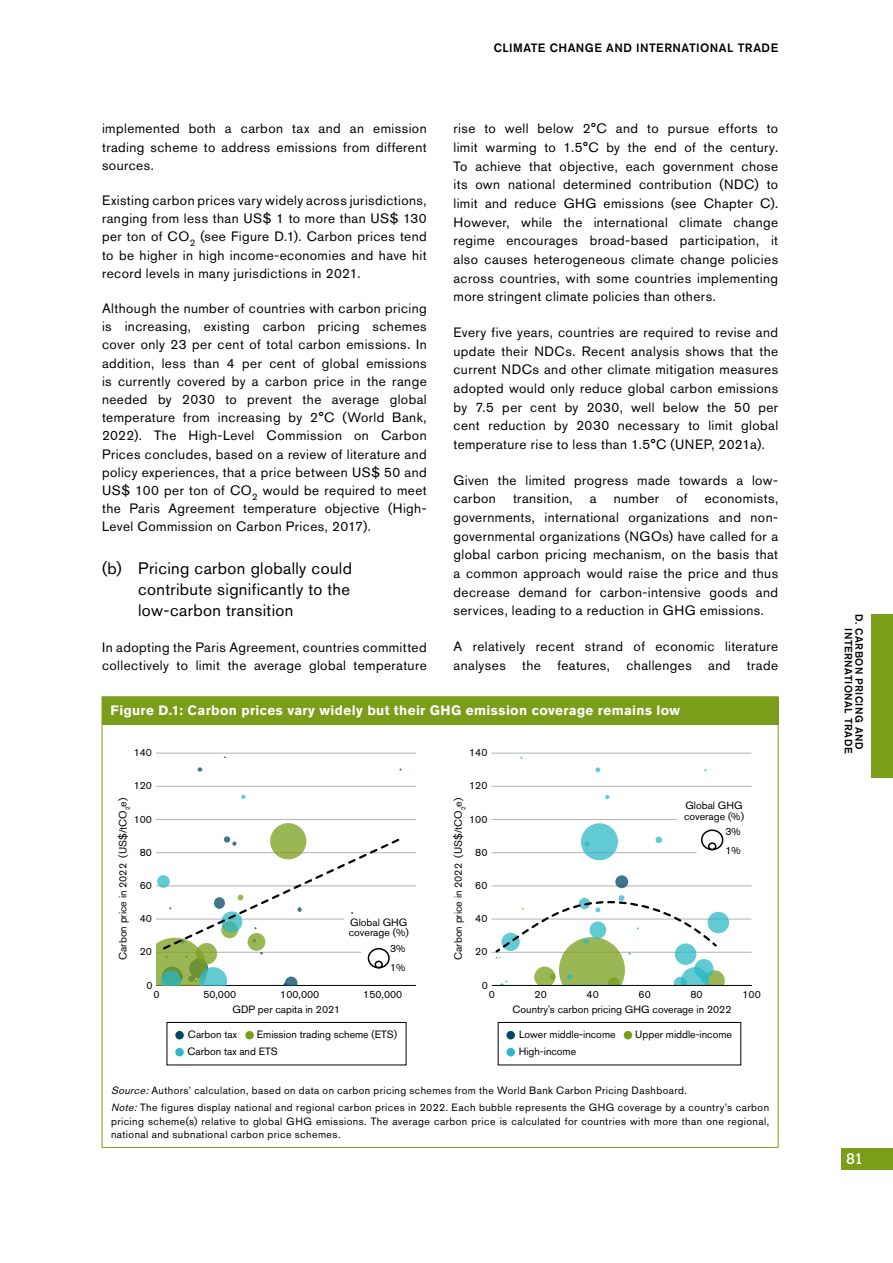
<style>
.page{position:relative;width:893px;height:1263px;background:#fff}
.page>*{position:absolute;margin:0;border:0;box-sizing:border-box;transform-origin:0 0}
.t1{font:16.5px/21.1px "Akzidenz Grotesk BE";letter-spacing:.025em;color:#000;text-align:justify}
.t2{font:15px "Calvert MT Std";color:#fff}
.t3{font:13.5px/18.6px "Akzidenz Grotesk BE";letter-spacing:.03em;color:#000;text-align:justify}
.t4{font:700 13.5px "Akzidenz Grotesk BE";letter-spacing:.03em;color:#fff}
.t5{font:500 12px "Akzidenz Grotesk BE";letter-spacing:.04em;color:#000}
.t6{font:10.5px/19px "Akzidenz Grotesk BE";letter-spacing:.035em;color:#000}
.t7{font:10.5px/10.5px "Akzidenz Grotesk BE";color:#000}
.t8{font:500 10.5px/10.5px "Akzidenz Grotesk BE";letter-spacing:.045em;color:#000}
.s1{font-style:italic}
</style>
<div class="page">
<div style="left:842px;top:1148px;width:51px;height:21px;background:#7a9e1a"></div>
<div style="left:872px;top:614px;width:21px;height:164px;background:#7a9e1a"></div>
<div style="left:102px;top:697px;width:676px;height:27px;background:#7a9e1a"></div>
<hr style="left:102px;top:696px;width:676px;height:1px;background:#7a9e1a">
<svg style="left:778px;top:697px;width:1px;height:27px"></svg>
<hr style="left:102px;top:724px;width:1px;height:362px;background:#7a9e1a">
<hr style="left:778px;top:724px;width:1px;height:362px;background:#7a9e1a">
<hr style="left:102px;top:1086px;width:1px;height:61px;background:#7a9e1a">
<hr style="left:778px;top:1086px;width:1px;height:61px;background:#7a9e1a">
<hr style="left:102px;top:1147px;width:676px;height:1px;background:#7a9e1a">
<hr style="left:156px;top:985px;width:260px;height:1px;background:#000">
<hr style="left:156px;top:753px;width:260px;height:1px;background:#b3b2b2">
<hr style="left:156px;top:786px;width:260px;height:1px;background:#b3b2b2">
<hr style="left:156px;top:819px;width:260px;height:1px;background:#b3b2b2">
<hr style="left:156px;top:852px;width:260px;height:1px;background:#b3b2b2">
<hr style="left:156px;top:885px;width:260px;height:1px;background:#b3b2b2">
<div style="left:167px;top:1022px;width:239px;height:43px;border:1px solid #000"></div>
<div style="left:175px;top:1031px;width:9px;height:8px;background:#004763;border-radius:50%"></div>
<div style="left:245px;top:1031px;width:9px;height:8px;background:#7a9e1a;border-radius:50%"></div>
<div style="left:175px;top:1048px;width:9px;height:8px;background:#2db8c5;border-radius:50%"></div>
<hr style="left:491px;top:753px;width:260px;height:1px;background:#b3b2b2">
<hr style="left:491px;top:786px;width:260px;height:1px;background:#b3b2b2">
<hr style="left:491px;top:819px;width:186px;height:1px;background:#b3b2b2">
<hr style="left:491px;top:852px;width:206px;height:1px;background:#b3b2b2">
<hr style="left:491px;top:919px;width:260px;height:1px;background:#b3b2b2">
<hr style="left:491px;top:885px;width:260px;height:1px;background:#b3b2b2">
<hr style="left:491px;top:952px;width:260px;height:1px;background:#b3b2b2">
<div style="left:498px;top:1022px;width:243px;height:43px;border:1px solid #000"></div>
<div style="left:506px;top:1031px;width:9px;height:8px;background:#004763;border-radius:50%"></div>
<div style="left:624px;top:1031px;width:8px;height:8px;background:#7a9e1a;border-radius:50%"></div>
<div style="left:506px;top:1048px;width:9px;height:8px;background:#2db8c5;border-radius:50%"></div>
<svg style="left:198px;top:767px;width:4px;height:5px"></svg>
<svg style="left:270px;top:823px;width:36px;height:36px"></svg>
<svg style="left:241px;top:795px;width:4px;height:4px"></svg>
<svg style="left:615px;top:875px;width:13px;height:13px"></svg>
<div style="left:708px;top:912px;width:21px;height:21px;background:#62cad3;border-radius:50%"></div>
<svg style="left:581px;top:823px;width:37px;height:37px"></svg>
<svg style="left:585px;top:841px;width:5px;height:5px"></svg>
<svg style="left:656px;top:837px;width:6px;height:6px"></svg>
<svg style="left:595px;top:767px;width:5px;height:5px"></svg>
<svg style="left:605px;top:795px;width:4px;height:4px"></svg>
<div style="left:708px;top:842px;width:8px;height:8px;border:2px solid #000;border-radius:50%"></div>
<div style="left:701px;top:829px;width:22px;height:21px;border:2px solid #000;border-radius:50%"></div>
<hr style="left:492px;top:985px;width:260px;height:1px;background:#000">
<svg style="left:493px;top:895px;width:232px;height:90px"></svg>
<svg style="left:156px;top:836px;width:245px;height:149px"></svg>
<p class="t5" style="left:494px;top:40px;width:286px">CLIMATE CHANGE AND INTERNATIONAL TRADE</p>
<p class="t3" style="left:453px;top:119px;width:326px">rise to well below 2°C and to pursue efforts to limit warming to 1.5°C by the end of the century.<br>To achieve that objective, each government chose its own national determined contribution (NDC) to limit and reduce GHG emissions (see Chapter C).<br>However, while the international climate change regime encourages broad-based participation, it also causes heterogeneous climate change policies across countries, with some countries implementing more stringent climate policies than others.</p>
<p class="t3" style="left:453px;top:323px;width:326px">Every five years, countries are required to revise and update their NDCs. Recent analysis shows that the current NDCs and other climate mitigation measures adopted would only reduce global carbon emissions by 7.5 per cent by 2030, well below the 50 per cent reduction by 2030 necessary to limit global temperature rise to less than 1.5°C (UNEP, 2021a).</p>
<p class="t3" style="left:453px;top:471px;width:326px">Given the limited progress made towards a low&shy;carbon</p>
<p class="t3" style="left:102px;top:120px;width:326px;line-height:18.1px">implemented both a carbon tax and an emission trading scheme to address emissions from different sources.</p>
<p class="t3" style="left:102px;top:191px;width:326px;line-height:18.1px">Existing carbon prices vary widely across jurisdictions, ranging from less than US$ 1 to more than US$ 130 per ton of CO<sub>2</sub> (see Figure D.1). Carbon prices tend to be higher in high income-economies and have hit record levels in many jurisdictions in 2021.</p>
<p class="t3" style="left:102px;top:299px;width:326px;line-height:18.1px">Although the number of countries with carbon pricing is increasing, existing carbon pricing schemes cover only 23 per cent of total carbon emissions. In addition, less than 4 per cent of global emissions is currently covered by a carbon price in the range needed by 2030 to prevent the average global temperature from increasing by 2°C (World Bank, 2022). The High-Level Commission on Carbon Prices concludes, based on a review of literature and policy experiences, that a price between US$ 50 and US$ 100 per ton of CO<sub>2</sub> would be required to meet the Paris Agreement temperature objective (High-Level Commission on Carbon Prices, 2017).</p>
<p class="t1" style="left:138px;top:557px;width:215px;text-indent:-36px">(b) Pricing carbon globally could contribute significantly to the low-carbon transition</p>
<p class="t3" style="left:102px;top:638px;width:326px;line-height:18.1px">In adopting the Paris Agreement, countries committed collectively to limit the average global temperature</p>
<p class="t3" style="left:453px;top:489px;width:326px;text-indent:251px">economists, governments, international organizations and non&shy;governmental organizations (NGOs) have called for a global carbon pricing mechanism, on the basis that a common approach would raise the price and thus decrease demand for carbon-intensive goods and services, leading to a reduction in GHG emissions.</p>
<p class="t3" style="left:453px;top:637px;width:326px">A relatively recent strand of economic literature analyses the features, challenges and trade</p>
<p class="t4" style="left:111px;top:703px;width:571px">Figure D.1: Carbon prices vary widely but their GHG emission coverage remains low</p>
<p class="t3" style="left:513px;top:489px;width:61px">transition,</p>
<p class="t3" style="left:590px;top:489px;width:8px">a</p>
<p class="t3" style="left:614px;top:489px;width:47px">number</p>
<p class="t3" style="left:676px;top:489px;width:13px">of</p>
<p class="t6" style="left:134px;top:743px;width:20px">140</p>
<p class="t6" style="left:134px;top:776px;width:20px">120</p>
<p class="t6" style="left:134px;top:809px;width:20px">100</p>
<p class="t6" style="left:140px;top:842px;width:14px">80</p>
<p class="t7" style="left:117px;top:960px;width:163px;rotate:-90deg">Carbon price in 2022 (US$/tCO<sub>2</sub>e)</p>
<p class="t6" style="left:140px;top:876px;width:14px">60</p>
<p class="t6" style="left:140px;top:909px;width:14px">40</p>
<p class="t6" style="left:140px;top:942px;width:14px">20</p>
<p class="t7" style="left:349px;top:916px;width:62px">Global GHG coverage (%)</p>
<p class="t6" style="left:390px;top:939px;width:17px">3%<br>1%</p>
<p class="t6" style="left:469px;top:743px;width:20px">140</p>
<p class="t6" style="left:469px;top:776px;width:20px">120</p>
<p class="t6" style="left:469px;top:809px;width:20px">100</p>
<p class="t6" style="left:475px;top:842px;width:14px">80</p>
<p class="t7" style="left:453px;top:960px;width:163px;rotate:-90deg">Carbon price in 2022 (US$/tCO<sub>2</sub>e)</p>
<p class="t6" style="left:475px;top:876px;width:14px">60</p>
<p class="t6" style="left:475px;top:909px;width:14px">40</p>
<p class="t6" style="left:475px;top:942px;width:14px">20</p>
<p class="t7" style="left:684px;top:800px;width:62px">Global GHG coverage (%)</p>
<p class="t6" style="left:725px;top:821px;width:17px">3%<br>1%</p>
<p class="t6" style="left:146px;top:975px;width:8px">0</p>
<p class="t6" style="left:153px;top:984px;width:8px">0</p>
<p class="t6" style="left:203px;top:984px;width:35px">50,000</p>
<p class="t6" style="left:280px;top:984px;width:41px">100,000</p>
<p class="t6" style="left:363px;top:984px;width:41px">150,000</p>
<p class="t6" style="left:482px;top:975px;width:8px">0</p>
<p class="t6" style="left:489px;top:984px;width:8px">0</p>
<p class="t6" style="left:535px;top:984px;width:14px">20</p>
<p class="t6" style="left:587px;top:984px;width:14px">40</p>
<p class="t6" style="left:639px;top:984px;width:14px">60</p>
<p class="t6" style="left:690px;top:984px;width:14px">80</p>
<p class="t6" style="left:742px;top:984px;width:20px">100</p>
<p class="t7" style="left:233px;top:1004px;width:109px">GDP per capita in 2021</p>
<p class="t7" style="left:512px;top:1004px;width:220px">Country's carbon pricing GHG coverage in 2022</p>
<p class="t7" style="left:188px;top:1026px;width:211px;line-height:17px;text-indent:69px">Emission trading scheme (ETS)<br>Carbon tax and ETS</p>
<p class="t7" style="left:188px;top:1029px;width:50px">Carbon tax</p>
<p class="t7" style="left:519px;top:1029px;width:98px">Lower middle-income</p>
<p class="t7" style="left:635px;top:1029px;width:98px">Upper middle-income</p>
<p class="t7" style="left:519px;top:1046px;width:59px">High-income</p>
<p class="t6" style="left:111px;top:1081px;width:660px;line-height:17.7px"><span class="s1">Source:</span>Authors’ calculation, based on data on carbon pricing schemes from the World Bank Carbon Pricing Dashboard.<br><span class="s1">Note:</span> The figures display national and regional carbon prices in 2022. Each bubble represents the GHG coverage by a country’s carbon</p>
<p class="t6" style="left:111px;top:1114px;width:660px;line-height:13.5px">pricing scheme(s) relative to global GHG emissions. The average carbon price is calculated for countries with more than one regional, national and subnational carbon price schemes.</p>
<p class="t8" style="left:864px;top:628px;width:126px;text-indent:-14px;rotate:90deg">D. CARBON PRICING AND<br>INTERNATIONAL TRADE</p>
<p class="t2" style="left:846px;top:1150px;width:19px">81</p>
</div>
